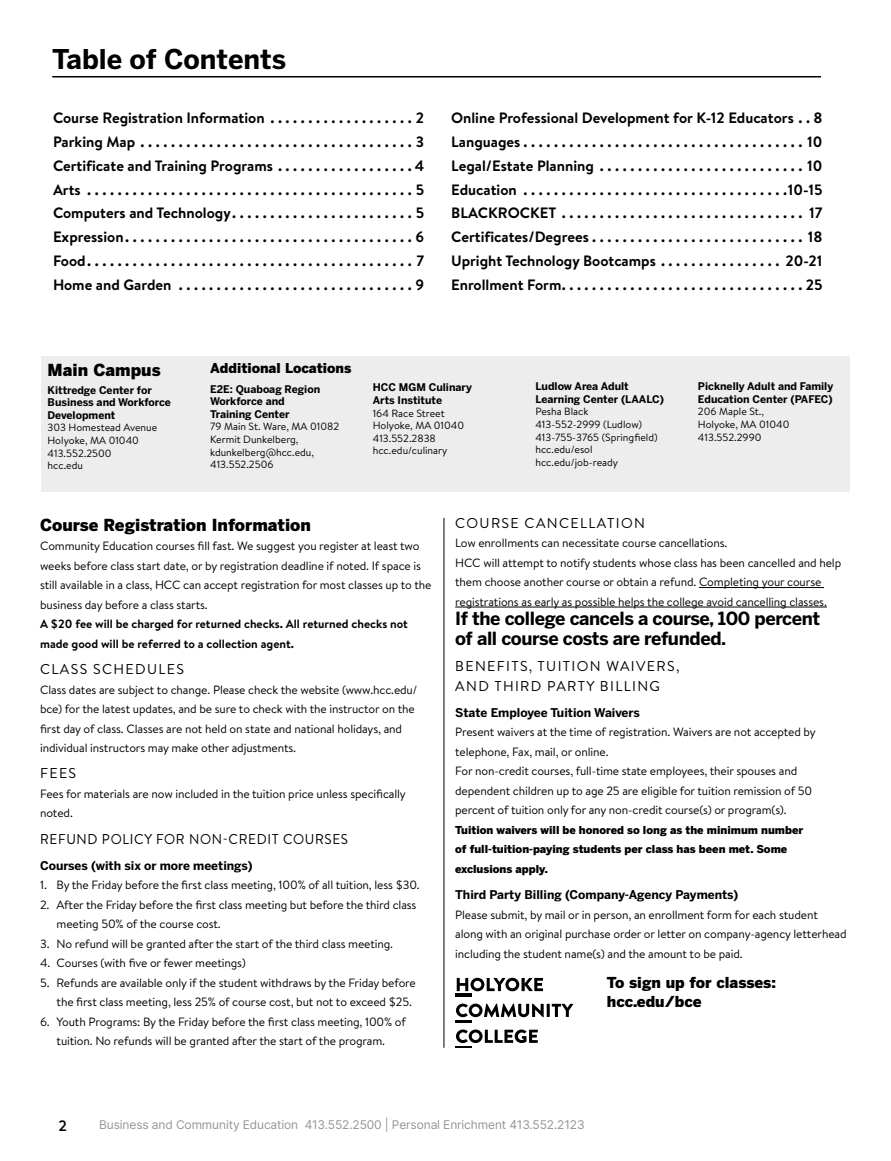
<style>
.page{position:relative;width:891px;height:1161px;background:#fff}
.page>*{position:absolute;margin:0;border:0;box-sizing:border-box;transform-origin:0 0}
.t1{font:700 27px "Benton Sans";color:#000}
.t2{font:700 18px/19.5px "Benton Sans";letter-spacing:-.02em;color:#000}
.t3{font:900 16.5px "Benton Sans";color:#000}
.t4{font:700 15px/23.7px "Brandon Text";color:#000}
.t5{font:900 15px/19.5px "Benton Sans";color:#000}
.t6{font:500 15px "Mark Pro";color:#000}
.t7{font:14.25px/19.5px "Brandon Text";letter-spacing:.095em;color:#000}
.t8{font:14.25px "Brandon Text";letter-spacing:.05em;color:#000;scale:.95 1}
.t9{font:900 13.5px "Benton Sans";color:#000}
.t10{font:12px/19.5px "Brandon Text";letter-spacing:-.01em;color:#000}
.t11{font:700 12px/19.5px "Brandon Text";color:#000}
.t12{font:700 12px "Benton Sans";color:#000}
.t13{font:12px "Inter";letter-spacing:-.01em;color:#939598}
.t14{font:900 10.8px/19.5px "Benton Sans";color:#000}
.t15{font:10.5px/12.6px "Brandon Text";color:#000}
.t16{font:700 10.5px/12.6px "Benton Sans";color:#000}
</style>
<div class="page">
<div style="left:41px;top:356px;width:808px;height:136px;background:#ededee"></div>
<hr style="left:699px;top:587px;width:125px;height:1px;background:#000">
<hr style="left:455px;top:607px;width:372px;height:1px;background:#000">
<hr style="left:52px;top:76px;width:769px;height:1px;background:#000">
<svg style="left:457px;top:978px;width:86px;height:13px"></svg>
<hr style="left:455px;top:994px;width:16px;height:3px;background:#000">
<svg style="left:455px;top:1004px;width:118px;height:18px"></svg>
<svg style="left:455px;top:1030px;width:83px;height:18px"></svg>
<hr style="left:444px;top:518px;width:1px;height:530px;background:#000">
<h1 class="t1" style="left:52px;top:43px;width:235px">Table of Contents</h1>
<p class="t4" style="left:53px;top:106px;width:217px">Course Registration Information ....................</p>
<p class="t4" style="left:416px;top:106px;width:10px">2</p>
<p class="t4" style="left:53px;top:130px;width:87px">Parking Map .....................................</p>
<p class="t4" style="left:416px;top:130px;width:10px">3</p>
<p class="t4" style="left:53px;top:154px;width:225px">Certificate and Training Programs ..................</p>
<p class="t4" style="left:415px;top:154px;width:11px">4</p>
<p class="t4" style="left:53px;top:177px;width:33px">Arts ............................................</p>
<p class="t4" style="left:416px;top:177px;width:10px">5</p>
<p class="t4" style="left:53px;top:201px;width:184px">Computers and Technology ........................</p>
<p class="t4" style="left:416px;top:201px;width:10px">5</p>
<p class="t4" style="left:53px;top:225px;width:78px">Expression ......................................</p>
<p class="t4" style="left:416px;top:225px;width:10px">6</p>
<p class="t4" style="left:53px;top:249px;width:39px">Food ...........................................</p>
<p class="t4" style="left:417px;top:249px;width:9px">7</p>
<p class="t4" style="left:53px;top:272px;width:124px">Home and Garden ................................</p>
<p class="t4" style="left:416px;top:272px;width:10px">9</p>
<p class="t4" style="left:451px;top:106px;width:373px">Online Professional Development for K-12 Educators .. 8<br>Languages .....................................</p>
<p class="t4" style="left:807px;top:130px;width:17px">10</p>
<p class="t4" style="left:451px;top:154px;width:148px">Legal/Estate Planning ............................</p>
<p class="t4" style="left:807px;top:154px;width:17px">10</p>
<p class="t4" style="left:451px;top:177px;width:71px">Education ...................................</p>
<p class="t4" style="left:788px;top:177px;width:36px">10-15</p>
<p class="t4" style="left:451px;top:201px;width:110px">BLACKROCKET .................................</p>
<p class="t4" style="left:809px;top:201px;width:15px">17</p>
<p class="t4" style="left:451px;top:225px;width:146px">Certificates/Degrees ............................</p>
<p class="t4" style="left:808px;top:225px;width:16px">18</p>
<p class="t4" style="left:451px;top:249px;width:210px">Upright Technology Bootcamps .................</p>
<p class="t4" style="left:785px;top:249px;width:39px">20-21</p>
<p class="t4" style="left:451px;top:272px;width:116px">Enrollment Form ...............................</p>
<p class="t4" style="left:806px;top:272px;width:18px">25</p>
<h3 class="t3" style="left:48px;top:360px;width:115px">Main Campus</h3>
<p class="t16" style="left:48px;top:383px;width:125px">Kittredge Center for<br>Business and Workforce<br>Development</p>
<p class="t15" style="left:48px;top:421px;width:111px">303 Homestead Avenue<br>Holyoke, MA 01040<br>413.552.2500<br>hcc.edu</p>
<p class="t9" style="left:210px;top:360px;width:143px">Additional Locations</p>
<p class="t16" style="left:210px;top:382px;width:112px">E2E: Quaboag Region<br>Workforce and<br>Training Center</p>
<p class="t15" style="left:210px;top:420px;width:131px">79 Main St. Ware, MA 01082<br>Kermit Dunkelberg, kdunkelberg@hcc.edu,<br>413.552.2506</p>
<p class="t16" style="left:373px;top:381px;width:101px">HCC MGM Culinary<br>Arts Institute</p>
<p class="t15" style="left:373px;top:406px;width:93px">164 Race Street<br>Holyoke, MA 01040<br>413.552.2838 hcc.edu/culinary</p>
<p class="t16" style="left:535px;top:380px;width:130px">Ludlow Area Adult<br>Learning Center (LAALC)</p>
<p class="t15" style="left:535px;top:405px;width:124px">Pesha Black<br>413-552-2999 (Ludlow)<br>413-755-3765 (Springfield) hcc.edu/esol hcc.edu/job-ready</p>
<p class="t16" style="left:698px;top:380px;width:137px">Picknelly Adult and Family<br>Education Center (PAFEC)</p>
<p class="t15" style="left:698px;top:405px;width:93px">206 Maple St.,<br>Holyoke, MA 01040<br>413.552.2990</p>
<h3 class="t3" style="left:40px;top:515px;width:272px">Course Registration Information</h3>
<p class="t10" style="left:40px;top:536px;width:393px">Community Education courses fill fast. We suggest you register at least two weeks before class start date, or by registration deadline if noted. If space is still available in a class, HCC can accept registration for most classes up to the business day before a class starts.</p>
<p class="t11" style="left:40px;top:614px;width:369px">A $20 fee will be charged for returned checks. All returned checks not made good will be referred to a collection agent.</p>
<p class="t7" style="left:40px;top:659px;width:145px">CLASS SCHEDULES</p>
<p class="t10" style="left:40px;top:679px;width:379px">Class dates are subject to change. Please check the website (www.hcc.edu/ bce) for the latest updates, and be sure to check with the instructor on the first day of class. Classes are not held on state and national holidays, and individual instructors may make other adjustments.</p>
<p class="t7" style="left:40px;top:763px;width:37px">FEES</p>
<p class="t10" style="left:40px;top:784px;width:367px">Fees for materials are now included in the tuition price unless specifically noted.</p>
<p class="t8" style="left:40px;top:829px;width:326px">REFUND POLICY FOR NON-CREDIT COURSES</p>
<p class="t12" style="left:40px;top:858px;width:214px">Courses (with six or more meetings)</p>
<p class="t10" style="left:40px;top:875px;width:381px">1. By the Friday before the first class meeting, 100% of all tuition, less $30.</p>
<p class="t10" style="left:57px;top:895px;width:361px;text-indent:-17px">2. After the Friday before the first class meeting but before the third class meeting 50% of the course cost.</p>
<p class="t10" style="left:40px;top:934px;width:355px">3. No refund will be granted after the start of the third class meeting.</p>
<p class="t10" style="left:40px;top:953px;width:207px">4. Courses (with five or fewer meetings)</p>
<p class="t10" style="left:57px;top:973px;width:361px;text-indent:-17px">5. Refunds are available only if the student withdraws by the Friday before the first class meeting, less 25% of course cost, but not to exceed $25.</p>
<p class="t10" style="left:40px;top:1012px;width:367px;text-align:center">6. Youth Programs: By the Friday before the first class meeting, 100% of tuition. No refunds will be granted after the start of the program.</p>
<p class="t7" style="left:455px;top:513px;width:191px">COURSE CANCELLATION</p>
<p class="t10" style="left:455px;top:533px;width:388px">Low enrollments can necessitate course cancellations.<br>HCC will attempt to notify students whose class has been cancelled and help them choose another course or obtain a refund. Completing your course registrations as early as possible helps the college avoid cancelling classes.</p>
<h2 class="t2" style="left:455px;top:609px;width:367px">If the college cancels a course, 100 percent of all course costs are refunded.</h2>
<p class="t7" style="left:455px;top:656px;width:226px">BENEFITS, TUITION WAIVERS,<br>AND THIRD PARTY BILLING</p>
<p class="t12" style="left:455px;top:705px;width:186px">State Employee Tuition Waivers</p>
<p class="t10" style="left:455px;top:722px;width:362px">Present waivers at the time of registration. Waivers are not accepted by telephone, Fax, mail, or online.<br>For non-credit courses, full-time state employees, their spouses and dependent children up to age 25 are eligible for tuition remission of 50 percent of tuition only for any non-credit course(s) or program(s).</p>
<p class="t14" style="left:455px;top:820px;width:350px">Tuition waivers will be honored so long as the minimum number of full-tuition-paying students per class has been met. Some exclusions apply.</p>
<p class="t12" style="left:455px;top:888px;width:285px">Third Party Billing (Company-Agency Payments)</p>
<p class="t10" style="left:455px;top:904px;width:393px">Please submit, by mail or in person, an enrollment form for each student along with an original purchase order or letter on company-agency letterhead including the student name(s) and the amount to be paid.</p>
<p class="t5" style="left:607px;top:972px;width:170px">To sign up for classes: hcc.edu/bce</p>
<p class="t6" style="left:58px;top:1115px;width:10px">2</p>
<p class="t13" style="left:99px;top:1116px;width:487px">Business and Community Education 413.552.2500 | Personal Enrichment 413.552.2123</p>
</div>
